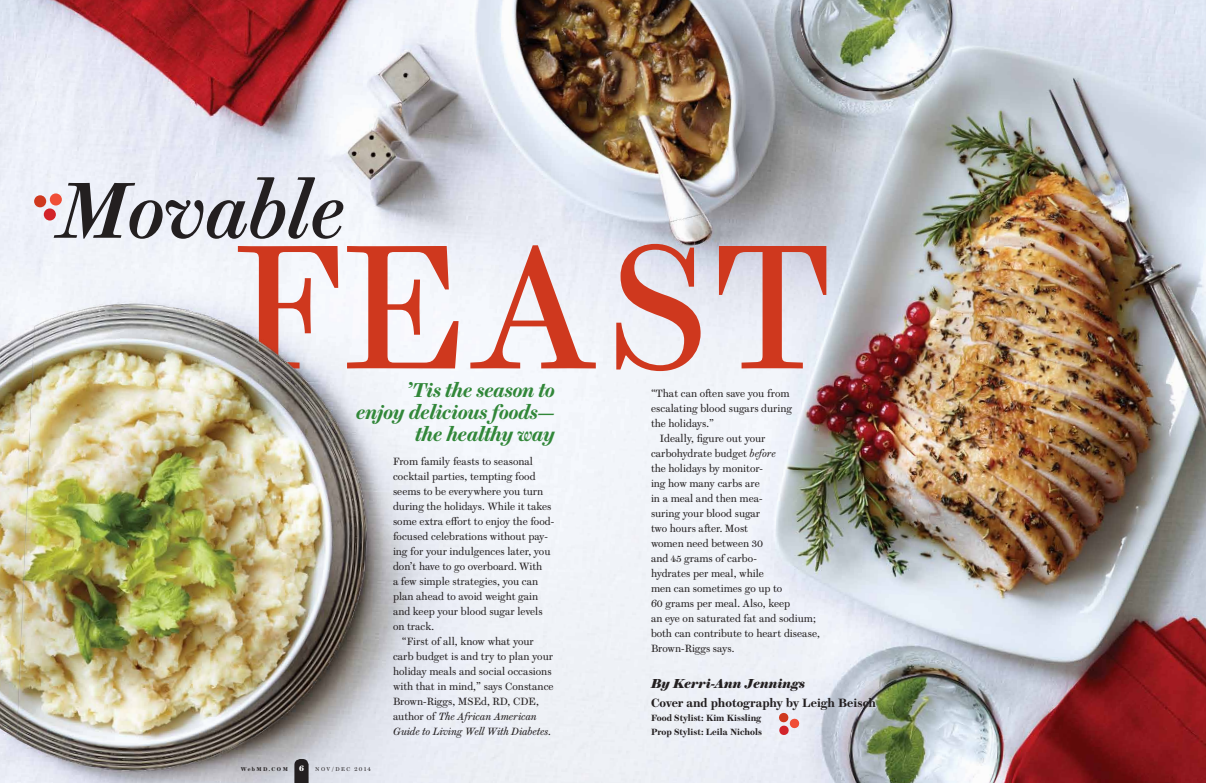
<style>
.page{position:relative;width:1206px;height:783px;background:#fff}
.page>*{position:absolute;margin:0;border:0;box-sizing:border-box;transform-origin:0 0}
.t1{font:176.7px "Brunel Text";letter-spacing:.03em;color:#cf381e}
.t2{font:italic 500 79.2px "Brunel Text";letter-spacing:-.005em;color:#231f20}
.t3{font:italic 600 20px/22px "Brunel Text";letter-spacing:-.02em;color:#318739;text-align:right}
.t4{font:italic 700 13px "Brunel Text";color:#231f20}
.t5{font:600 12px "Brunel Text";color:#231f20}
.t6{font:10.5px "Brunel Text";color:#231f20}
.t7{font:italic 10.5px "Brunel Text";color:#231f20}
.t8{font:600 9px/14px "Brunel Text";color:#231f20}
.t9{font:700 8px "Brunel Text";color:#fff}
.t10{font:5.5px "Brunel Text";letter-spacing:.265em;color:#231f20}
.t11{font:600 5.5px "Brunel Text";letter-spacing:.26em;color:#231f20}
.s1{font-style:normal}
.s2{font-style:italic}
</style>
<div class="page">
<img style="left:0;top:0;width:1206px;height:783px">
<div style="left:34px;top:195px;width:12px;height:12px;background:#cf381e;border-radius:50%"></div>
<div style="left:44px;top:208px;width:12px;height:13px;background:#d2232a;border-radius:50%"></div>
<div style="left:50px;top:193px;width:12px;height:13px;background:#f04e37;border-radius:50%"></div>
<svg style="left:778px;top:712px;width:22px;height:24px"></svg>
<svg style="left:294px;top:759px;width:15px;height:24px"></svg>
<h2 class="t2" style="left:57px;top:164px;width:289px">Movable</h2>
<h1 class="t1" style="left:232px;top:204px;width:600px">FEAST</h1>
<h3 class="t3" style="left:356px;top:380px;width:201px">’Tis the season to enjoy delicious foods— the healthy way</h3>
<p class="t11" style="left:241px;top:766px;width:49px">WebMD.COM</p>
<p class="t9" style="left:299px;top:764px;width:6px">6</p>
<p class="t10" style="left:315px;top:766px;width:57px">NOV/DEC 2014</p>
<p class="t6" style="left:393px;top:455px;width:142px">From family feasts to seasonal</p>
<p class="t6" style="left:393px;top:470px;width:144px">cocktail parties, tempting food</p>
<p class="t6" style="left:393px;top:485px;width:152px">seems to be everywhere you turn</p>
<p class="t6" style="left:393px;top:500px;width:160px">during the holidays. While it takes</p>
<p class="t6" style="left:393px;top:515px;width:163px">some extra effort to enjoy the food-</p>
<p class="t6" style="left:393px;top:530px;width:156px">focused celebrations without pay-</p>
<p class="t6" style="left:393px;top:545px;width:159px">ing for your indulgences later, you</p>
<p class="t6" style="left:393px;top:560px;width:151px">don’t have to go overboard. With</p>
<p class="t6" style="left:393px;top:575px;width:147px">a few simple strategies, you can</p>
<p class="t6" style="left:393px;top:590px;width:147px">plan ahead to avoid weight gain</p>
<p class="t6" style="left:393px;top:605px;width:151px">and keep your blood sugar levels</p>
<p class="t6" style="left:393px;top:620px;width:43px">on track.</p>
<p class="t6" style="left:402px;top:635px;width:133px">“First of all, know what your</p>
<p class="t6" style="left:393px;top:650px;width:162px">carb budget is and try to plan your</p>
<p class="t6" style="left:393px;top:665px;width:160px">holiday meals and social occasions</p>
<p class="t6" style="left:393px;top:680px;width:162px">with that in mind,” says Constance</p>
<p class="t6" style="left:393px;top:695px;width:148px">Brown-Riggs, MSEd, RD, CDE,</p>
<p class="t7" style="left:393px;top:710px;width:145px"><span class="s1">author of</span> The African American</p>
<p class="t7" style="left:393px;top:725px;width:159px">Guide to Living Well With Diabetes<span class="s1">.</span></p>
<p class="t6" style="left:651px;top:388px;width:140px">“That can often save you from</p>
<p class="t6" style="left:651px;top:403px;width:143px">escalating blood sugars during</p>
<p class="t6" style="left:651px;top:418px;width:65px">the holidays.”</p>
<p class="t6" style="left:660px;top:433px;width:107px">Ideally, figure out your</p>
<p class="t6" style="left:651px;top:448px;width:126px">carbohydrate budget <span class="s2">before</span></p>
<p class="t6" style="left:651px;top:463px;width:114px">the holidays by monitor-</p>
<p class="t6" style="left:651px;top:478px;width:110px">ing how many carbs are</p>
<p class="t6" style="left:651px;top:493px;width:113px">in a meal and then mea-</p>
<p class="t6" style="left:651px;top:508px;width:111px">suring your blood sugar</p>
<p class="t6" style="left:651px;top:523px;width:99px">two hours after. Most</p>
<p class="t6" style="left:651px;top:538px;width:114px">women need between 30</p>
<p class="t6" style="left:651px;top:553px;width:107px">and 45 grams of carbo-</p>
<p class="t6" style="left:651px;top:568px;width:114px">hydrates per meal, while</p>
<p class="t6" style="left:651px;top:583px;width:133px">men can sometimes go up to</p>
<p class="t6" style="left:651px;top:598px;width:141px">60 grams per meal. Also, keep</p>
<p class="t6" style="left:651px;top:613px;width:166px">an eye on saturated fat and sodium;</p>
<p class="t6" style="left:651px;top:628px;width:171px">both can contribute to heart disease,</p>
<p class="t6" style="left:651px;top:643px;width:85px">Brown-Riggs says.</p>
<p class="t4" style="left:651px;top:676px;width:155px">By Kerri-Ann Jennings</p>
<p class="t5" style="left:651px;top:696px;width:227px">Cover and photography by Leigh Beisch</p>
<p class="t8" style="left:651px;top:711px;width:113px">Food Stylist: Kim Kissling<br>Prop Stylist: Leila Nichols</p>
</div>
